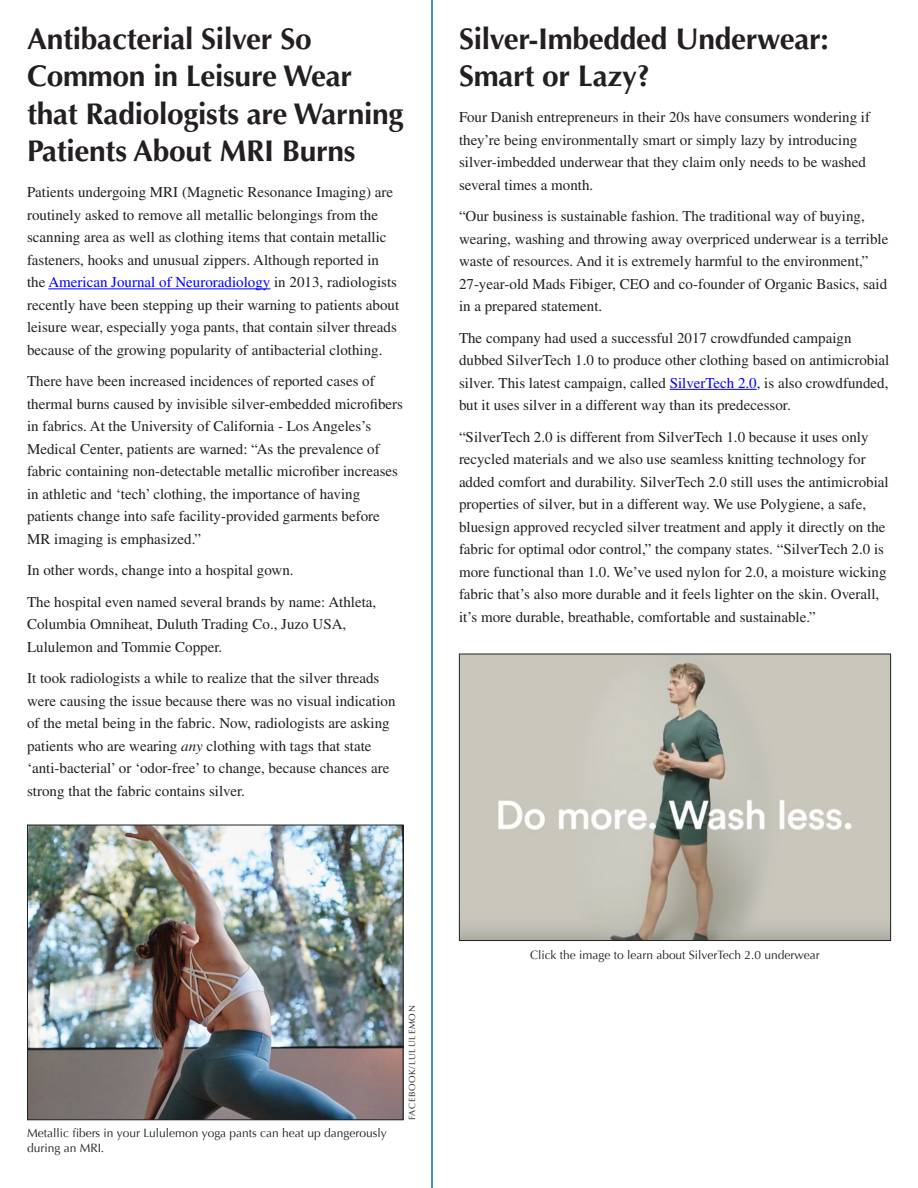
<style>
.page{position:relative;width:918px;height:1188px;background:#fff}
.page>*{position:absolute;margin:0;border:0;box-sizing:border-box;transform-origin:0 0}
.Heads{font:700 30px/37.5px "Optima";letter-spacing:-.01em;color:#231f20}
.Body_Copy{font:15px/22.5px "Times";color:#231f20}
.Captions{font:12px/15px "Optima";color:#231f20}
.Courtesy{font:9px "Optima";letter-spacing:.075em;color:#231f20}
.s1{color:#00f}
.s2{font-style:italic}
</style>
<div class="page">
<hr style="left:431px;top:0;width:2px;height:1188px;background:#0072bc">
<hr style="left:670px;top:389px;width:87px;height:1px;background:#00f">
<img style="left:461px;top:656px;width:428px;height:283px">
<div style="left:459px;top:654px;width:432px;height:287px;border:1px solid #222"></div>
<hr style="left:48px;top:288px;width:222px;height:1px;background:#00f">
<img style="left:29px;top:827px;width:373px;height:291px">
<div style="left:27px;top:825px;width:377px;height:295px;border:1px solid #222"></div>
<p class="Heads" style="left:27px;top:20px;width:378px">Antibacterial Silver So<br>Common in Leisure Wear that Radiologists are Warning<br>Patients About MRI Burns</p>
<p class="Body_Copy" style="left:27px;top:181px;width:374px">Patients undergoing MRI (Magnetic Resonance Imaging) are routinely asked to remove all metallic belongings from the scanning area as well as clothing items that contain metallic fasteners, hooks and unusual zippers. Although reported in the <span class="s1">American Journal of Neuroradiology</span> in 2013, radiologists recently have been stepping up their warning to patients about leisure wear, especially yoga pants, that contain silver threads because of the growing popularity of antibacterial clothing.</p>
<p class="Body_Copy" style="left:27px;top:370px;width:378px">There have been increased incidences of reported cases of thermal burns caused by invisible silver-embedded microfibers in fabrics. At the University of California - Los Angeles’s Medical Center, patients are warned: “As the prevalence of fabric containing non-detectable metallic microfiber increases in athletic and ‘tech’ clothing, the importance of having patients change into safe facility-provided garments before MR imaging is emphasized.”</p>
<p class="Body_Copy" style="left:27px;top:559px;width:268px">In other words, change into a hospital gown.</p>
<p class="Body_Copy" style="left:27px;top:591px;width:351px">The hospital even named several brands by name: Athleta,<br>Columbia Omniheat, Duluth Trading Co., Juzo USA,<br>Lululemon and Tommie Copper.</p>
<p class="Body_Copy" style="left:27px;top:667px;width:370px">It took radiologists a while to realize that the silver threads were causing the issue because there was no visual indication of the metal being in the fabric. Now, radiologists are asking patients who are wearing <span class="s2">any</span> clothing with tags that state ‘anti-bacterial’ or ‘odor-free’ to change, because chances are strong that the fabric contains silver.</p>
<p class="Heads" style="left:459px;top:20px;width:371px">Silver-Imbedded Underwear:<br>Smart or Lazy?</p>
<p class="Body_Copy" style="left:459px;top:106px;width:413px">Four Danish entrepreneurs in their 20s have consumers wondering if they’re being environmentally smart or simply lazy by introducing silver-imbedded underwear that they claim only needs to be washed several times a month.</p>
<p class="Body_Copy" style="left:459px;top:205px;width:431px">“Our business is sustainable fashion. The traditional way of buying, wearing, washing and throwing away overpriced underwear is a terrible waste of resources. And it is extremely harmful to the environment,” 27-year-old Mads Fibiger, CEO and co-founder of Organic Basics, said in a prepared statement.</p>
<p class="Body_Copy" style="left:459px;top:327px;width:432px">The company had used a successful 2017 crowdfunded campaign dubbed SilverTech 1.0 to produce other clothing based on antimicrobial silver. This latest campaign, called <span class="s1">SilverTech 2.0</span>, is also crowdfunded, but it uses silver in a different way than its predecessor.</p>
<p class="Body_Copy" style="left:459px;top:426px;width:431px">“SilverTech 2.0 is different from SilverTech 1.0 because it uses only recycled materials and we also use seamless knitting technology for added comfort and durability. SilverTech 2.0 still uses the antimicrobial properties of silver, but in a different way. We use Polygiene, a safe, bluesign approved recycled silver treatment and apply it directly on the fabric for optimal odor control,” the company states. “SilverTech 2.0 is more functional than 1.0. We’ve used nylon for 2.0, a moisture wicking fabric that’s also more durable and it feels lighter on the skin. Overall, it’s more durable, breathable, comfortable and sustainable.”</p>
<p class="Captions" style="left:27px;top:1126px;width:361px">Metallic fibers in your Lululemon yoga pants can heat up dangerously during an MRI.</p>
<p class="Courtesy" style="left:407px;top:1120px;width:116px;rotate:-90deg">FACEBOOK/LULULEMON</p>
<p class="Captions" style="left:530px;top:948px;width:291px">Click the image to learn about SilverTech 2.0 underwear</p>
</div>
